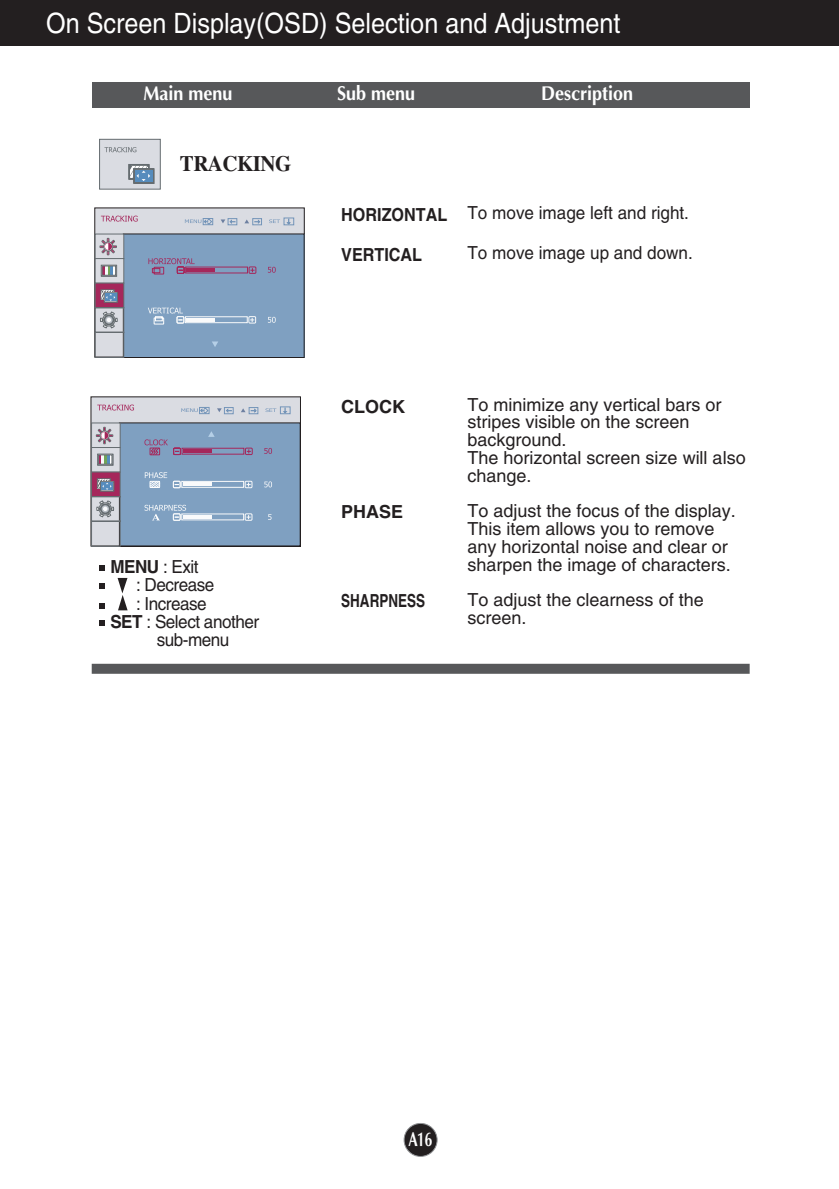
<style>
.page{position:relative;width:839px;height:1189px;background:#fff}
.page>*{position:absolute;margin:0;border:0;box-sizing:border-box;transform-origin:0 0}
.t1{font:28px "Helvetica";color:#fff;scale:.9 1}
.t2{font:700 22px "Times";letter-spacing:-.025em;color:#231f20;scale:.95 1}
.t3{font:700 20px "Optima";color:#fff;scale:.9 1}
.t4{font:700 20px "Optima";color:#fff;scale:.7 1}
.t5{font:18px/17.8px "Helvetica";color:#231f20}
.t6{font:18px "Helvetica";color:#231f20;scale:.95 1}
.t7{font:18px/17.6px "Helvetica";letter-spacing:-.03em;color:#231f20;scale:.95 1}
.t8{font:700 18px "Helvetica";color:#231f20;scale:.9 1}
.t9{font:700 18px "Helvetica";color:#231f20}
.t10{font:700 18px "Helvetica";color:#231f20;scale:.75 1}
.s1{font-weight:700}
</style>
<div class="page">
<div style="left:404px;top:1123px;width:33px;height:33px;background:#231f20;border-radius:50%"></div>
<div style="left:403px;top:1123px;width:34px;height:34px;border:2px solid #939598;border-radius:50%"></div>
<div style="left:0;top:0;width:839px;height:45px;background:#231f20"></div>
<div style="left:92px;top:82px;width:658px;height:26px;background:#57585a"></div>
<svg style="left:90px;top:396px;width:211px;height:151px;background:#94a6bf"></svg>
<div style="left:92px;top:664px;width:657px;height:10px;background:#57585a"></div>
<div style="left:100px;top:139px;width:60px;height:50px;background:#dadce2"></div>
<div style="left:99px;top:139px;width:62px;height:51px;border:1px solid #656c70"></div>
<svg style="left:104px;top:147px;width:32px;height:5px"></svg>
<div style="left:129px;top:164px;width:21px;height:16px;border:2px solid #656c70"></div>
<div style="left:128px;top:164px;width:21px;height:15px;border:2px solid #656c70"></div>
<div style="left:133px;top:168px;width:21px;height:16px;border:2px solid #656c70"></div>
<div style="left:135px;top:170px;width:17px;height:12px;background:#568cbd"></div>
<svg style="left:130px;top:166px;width:20px;height:15px"></svg>
<div style="left:95px;top:208px;width:209px;height:149px;background:#dadce2"></div>
<div style="left:124px;top:234px;width:181px;height:123px;background:#7fa0c1"></div>
<div style="left:123px;top:233px;width:182px;height:125px;border:1px solid #231f20"></div>
<div style="left:95px;top:234px;width:29px;height:25px;border:1px solid #656c70"></div>
<svg style="left:100px;top:264px;width:18px;height:13px"></svg>
<div style="left:95px;top:258px;width:29px;height:25px;border:1px solid #656c70"></div>
<div style="left:101px;top:265px;width:15px;height:11px;background:#fff"></div>
<div style="left:101px;top:265px;width:16px;height:11px;border:1px solid #656c70"></div>
<svg style="left:104px;top:268px;width:9px;height:5px"></svg>
<div style="left:102px;top:266px;width:14px;height:9px;border:1px solid #656c70"></div>
<svg style="left:100px;top:238px;width:17px;height:17px"></svg>
<svg style="left:95px;top:283px;width:29px;height:75px"></svg>
<svg style="left:269px;top:219px;width:11px;height:4px"></svg>
<div style="left:252px;top:218px;width:10px;height:7px;border:1px solid #7495b9"></div>
<div style="left:284px;top:218px;width:10px;height:7px;border:1px solid #7495b9"></div>
<div style="left:228px;top:218px;width:9px;height:7px;border:1px solid #7495b9"></div>
<div style="left:203px;top:218px;width:10px;height:7px;border:1px solid #7495b9"></div>
<svg style="left:185px;top:218px;width:27px;height:7px"></svg>
<svg style="left:101px;top:216px;width:37px;height:6px"></svg>
<svg style="left:268px;top:267px;width:8px;height:6px"></svg>
<svg style="left:268px;top:317px;width:8px;height:6px"></svg>
<svg style="left:148px;top:258px;width:108px;height:17px"></svg>
<svg style="left:148px;top:307px;width:108px;height:18px"></svg>
<svg style="left:212px;top:341px;width:6px;height:6px"></svg>
<svg style="left:221px;top:219px;width:14px;height:5px"></svg>
<svg style="left:244px;top:219px;width:16px;height:5px"></svg>
<svg style="left:99px;top:620px;width:5px;height:6px"></svg>
<svg style="left:99px;top:603px;width:5px;height:5px"></svg>
<svg style="left:99px;top:583px;width:5px;height:6px"></svg>
<svg style="left:99px;top:565px;width:5px;height:6px"></svg>
<svg style="left:118px;top:578px;width:10px;height:32px"></svg>
<h1 class="t1" style="left:46px;top:13px;width:639px">On Screen Display(OSD) Selection and Adjustment</h1>
<p class="t3" style="left:143px;top:85px;width:100px">Main menu</p>
<p class="t3" style="left:337px;top:85px;width:88px">Sub menu</p>
<p class="t3" style="left:541px;top:85px;width:104px">Description</p>
<p class="t2" style="left:180px;top:156px;width:119px">TRACKING</p>
<p class="t8" style="left:341px;top:208px;width:119px">HORIZONTAL</p>
<p class="t8" style="left:341px;top:248px;width:91px">VERTICAL</p>
<p class="t6" style="left:467px;top:206px;width:235px">To move image left and right.</p>
<p class="t6" style="left:467px;top:246px;width:239px">To move image up and down.</p>
<p class="t7" style="left:136px;top:559px;width:84px;text-indent:-26px"><span class="s1">MENU</span> : Exit<br>: Decrease</p>
<p class="t7" style="left:136px;top:597px;width:76px">: Increase</p>
<p class="t7" style="left:110px;top:614px;width:158px"><span class="s1">SET</span> : Select another</p>
<p class="t6" style="left:157px;top:632px;width:78px">sub-menu</p>
<p class="t9" style="left:341px;top:400px;width:65px">CLOCK</p>
<p class="t9" style="left:341px;top:504px;width:64px">PHASE</p>
<p class="t10" style="left:341px;top:594px;width:114px">SHARPNESS</p>
<p class="t5" style="left:467px;top:397px;width:280px">To minimize any vertical bars or stripes visible on the screen background.<br>The horizontal screen size will also change.</p>
<p class="t5" style="left:467px;top:504px;width:270px">To adjust the focus of the display.<br>This item allows you to remove any horizontal noise and clear or sharpen the image of characters.</p>
<p class="t5" style="left:467px;top:593px;width:238px">To adjust the clearness of the screen.</p>
<p class="t4" style="left:408px;top:1131px;width:36px">A16</p>
</div>
